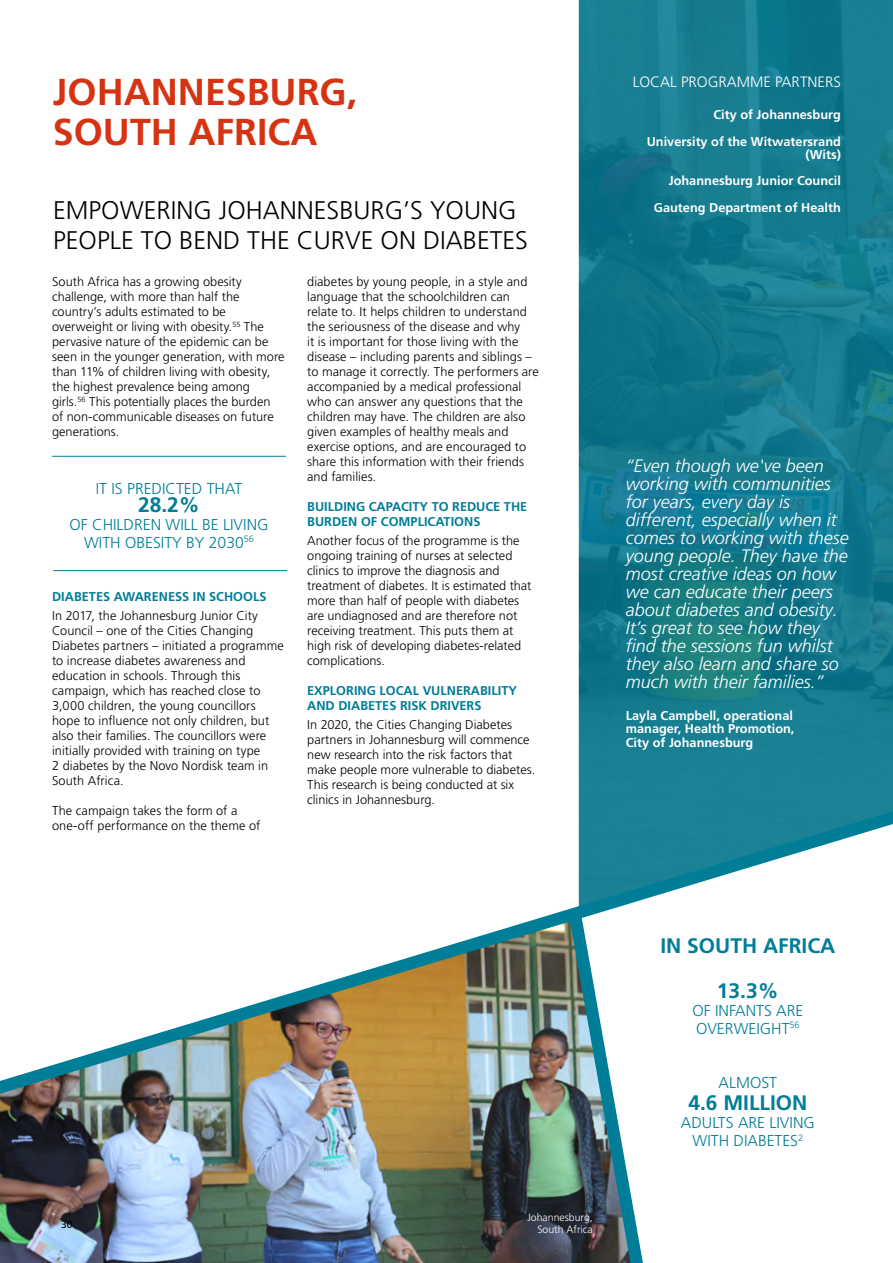
<style>
.page{position:relative;width:893px;height:1263px;background:#fff}
.page>*{position:absolute;margin:0;border:0;box-sizing:border-box;transform-origin:0 0}
.t1{font:700 37.5px/40.5px "Frutiger LT Pro";color:#d63313}
.t2{font:300 25.5px/30px "Frutiger LT Pro";color:#000}
.t3{font:700 21px/44.5px "Frutiger LT Pro";color:#007d97;text-align:center}
.t4{font:italic 300 18px/18px "Frutiger LT Pro";color:#fff}
.t5{font:300 15.75px/18px "Frutiger LT Pro";color:#007d97;text-align:center}
.t6{font:300 15px "Frutiger LT Pro";color:#fff}
.t7{font:300 12.75px/15px "Frutiger LT Pro";color:#000}
.t8{font:700 12.75px/26.2px "Frutiger LT Pro";color:#fff;text-align:right}
.t9{font:700 12.75px/15px "Frutiger LT Pro";color:#007d97}
.t10{font:300 10.5px/12px "Frutiger LT Pro";color:#fff;text-align:right}
.t11{font:10.5px "Frutiger LT Pro";color:#000}
</style>
<div class="page">
<svg style="left:579px;top:0;width:314px;height:811px;background:#147a8d"></svg>
<img style="left:0;top:811px;width:893px;height:452px">
<hr style="left:52px;top:456px;width:234px;height:1px;background:#007d97">
<hr style="left:53px;top:570px;width:234px;height:1px;background:#007d97">
<h1 class="t1" style="left:53px;top:72px;width:306px">JOHANNESBURG,<br>SOUTH AFRICA</h1>
<h2 class="t2" style="left:53px;top:195px;width:476px">EMPOWERING JOHANNESBURG’S YOUNG<br>PEOPLE TO BEND THE CURVE ON DIABETES</h2>
<p class="t7" style="left:52px;top:274px;width:234px">South Africa has a growing obesity challenge, with more than half the country’s adults estimated to be overweight or living with obesity.<sup>55</sup> The pervasive nature of the epidemic can be seen in the younger generation, with more than 11% of children living with obesity, the highest prevalence being among girls.<sup>56</sup> This potentially places the burden of non-communicable diseases on future generations.</p>
<p class="t5" style="left:96px;top:479px;width:148px">IT IS PREDICTED THAT</p>
<h3 class="t3" style="left:138px;top:482px;width:63px">28.2%</h3>
<p class="t5" style="left:70px;top:515px;width:200px">OF CHILDREN WILL BE LIVING<br>WITH OBESITY BY 2030<sup>56</sup></p>
<p class="t9" style="left:52px;top:589px;width:216px">DIABETES AWARENESS IN SCHOOLS</p>
<p class="t7" style="left:52px;top:608px;width:233px">In 2017, the Johannesburg Junior City Council – one of the Cities Changing Diabetes partners – initiated a programme to increase diabetes awareness and education in schools. Through this campaign, which has reached close to 3,000 children, the young councillors hope to influence not only children, but also their families. The councillors were initially provided with training on type<br>2 diabetes by the Novo Nordisk team in South Africa.</p>
<p class="t7" style="left:52px;top:803px;width:210px">The campaign takes the form of a one-off performance on the theme of</p>
<p class="t7" style="left:307px;top:274px;width:233px">diabetes by young people, in a style and language that the schoolchildren can relate to. It helps children to understand the seriousness of the disease and why<br>it is important for those living with the disease – including parents and siblings – to manage it correctly. The performers are accompanied by a medical professional who can answer any questions that the children may have. The children are also given examples of healthy meals and exercise options, and are encouraged to share this information with their friends and families.</p>
<p class="t9" style="left:307px;top:499px;width:222px">BUILDING CAPACITY TO REDUCE THE<br>BURDEN OF COMPLICATIONS</p>
<p class="t7" style="left:307px;top:533px;width:226px">Another focus of the programme is the ongoing training of nurses at selected clinics to improve the diagnosis and treatment of diabetes. It is estimated that more than half of people with diabetes are undiagnosed and are therefore not receiving treatment. This puts them at high risk of developing diabetes-related complications.</p>
<p class="t9" style="left:307px;top:683px;width:211px">EXPLORING LOCAL VULNERABILITY<br>AND DIABETES RISK DRIVERS</p>
<p class="t7" style="left:307px;top:717px;width:230px">In 2020, the Cities Changing Diabetes partners in Johannesburg will commence new research into the risk factors that make people more vulnerable to diabetes.<br>This research is being conducted at six clinics in Johannesburg.</p>
<p class="t6" style="left:633px;top:73px;width:210px">LOCAL PROGRAMME PARTNERS</p>
<p class="t8" style="left:647px;top:102px;width:196px">City of Johannesburg<br>University of the Witwatersrand</p>
<p class="t8" style="left:654px;top:142px;width:189px">(Wits)<br>Johannesburg Junior Council<br>Gauteng Department of Health</p>
<p class="t4" style="left:626px;top:457px;width:225px">“Even though we've been working with communities for years, every day is different, especially when it comes to working with these young people. They have the most creative ideas on how we can educate their peers about diabetes and obesity.<br>It’s great to see how they find the sessions fun whilst they also learn and share so much with their families.”</p>
<p class="t8" style="left:626px;top:708px;width:170px;line-height:13.5px;text-align:justify">Layla Campbell, operational manager, Health Promotion, City of Johannesburg</p>
<p class="t11" style="left:61px;top:1218px;width:13px">30</p>
<p class="t10" style="left:527px;top:1212px;width:67px">Johannesburg,<br>South Africa</p>
<h3 class="t3" style="left:660px;top:924px;width:177px">IN SOUTH AFRICA<br>13.3%</h3>
<p class="t5" style="left:692px;top:1001px;width:112px;text-align:left">OF INFANTS ARE<br>OVERWEIGHT<sup>56</sup></p>
<p class="t5" style="left:719px;top:1073px;width:60px">ALMOST</p>
<h3 class="t3" style="left:688px;top:1080px;width:121px">4.6 MILLION</h3>
<p class="t5" style="left:681px;top:1113px;width:135px">ADULTS ARE LIVING<br>WITH DIABETES<sup>2</sup></p>
</div>
